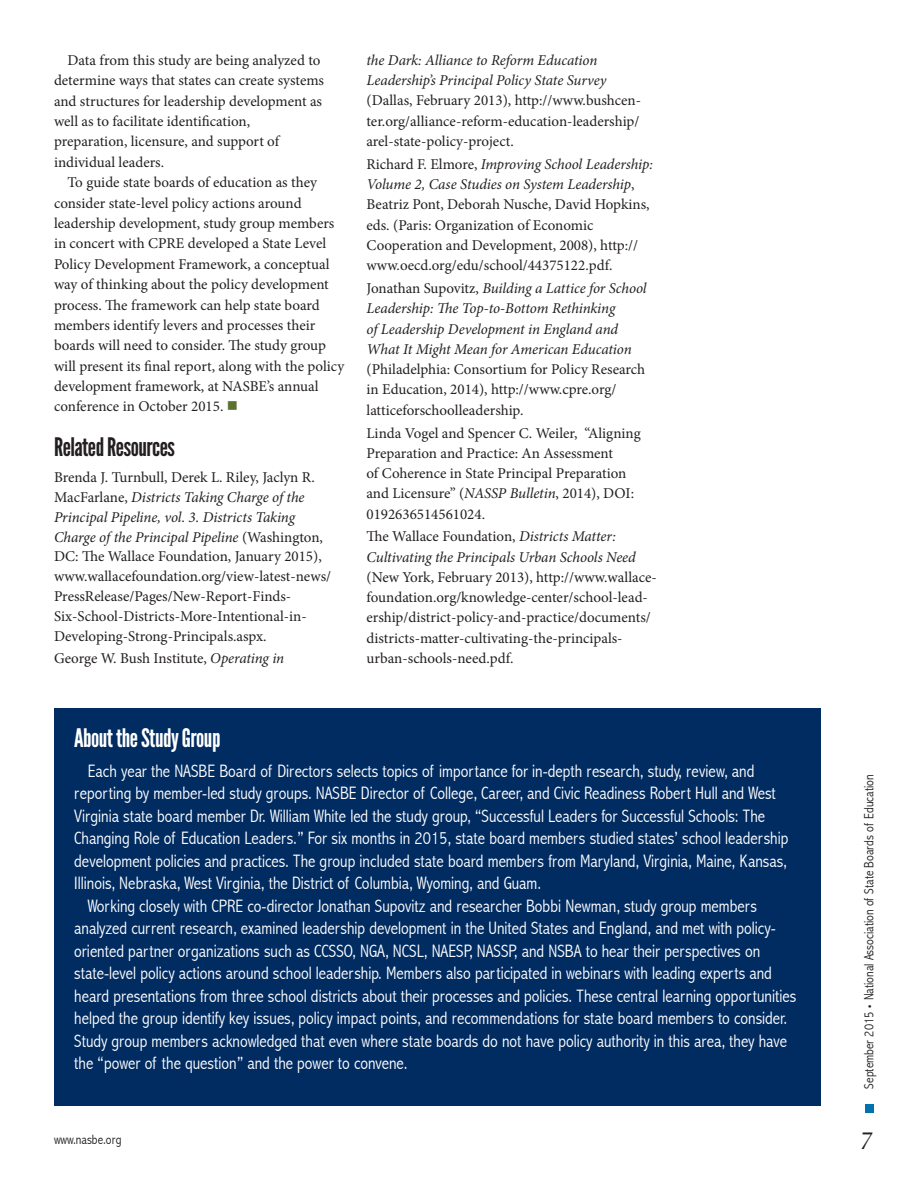
<style>
.page{position:relative;width:918px;height:1188px;background:#fff}
.page>*{position:absolute;margin:0;border:0;box-sizing:border-box;transform-origin:0 0}
.t1{font:25.5px "League Gothic";letter-spacing:-.02em;color:#fff}
.t2{font:25.5px "League Gothic";letter-spacing:-.02em;color:#231f20}
.t3{font:italic 24px "Palatino";color:#231f20}
.t4{font:300 condensed 18px "Abadi";color:#fff}
.t5{font:15px/20.2px "Minion Pro";color:#231f20}
.t6{font:italic 15px/20.2px "Minion Pro";letter-spacing:-.01em;color:#231f20}
.t7{font:300 condensed 13.5px "Abadi";color:#231f20}
.s1{color:#5a7332}
.s2{font-style:italic}
.s3{font-style:normal}
.s4{font-size:10.5px}
</style>
<div class="page">
<div style="left:865px;top:1105px;width:8px;height:8px;background:#0073ae"></div>
<div style="left:54px;top:708px;width:767px;height:398px;background:#002c62"></div>
<p class="t5" style="left:54px;top:50px;width:272px;text-indent:14px">Data from this study are being analyzed to determine ways that states can create systems and structures for leadership development as well as to facilitate identification, preparation, licensure, and support of individual leaders.</p>
<p class="t5" style="left:54px;top:172px;width:292px;text-indent:14px">To guide state boards of education as they consider state-level policy actions around leadership development, study group members in concert with CPRE developed a State Level Policy Development Framework, a conceptual way of thinking about the policy development process. The framework can help state board members identify levers and processes their boards will need to consider. The study group will present its final report, along with the policy development framework, at NASBE’s annual conference in October 2015. <span class="s1">■</span></p>
<h1 class="t2" style="left:54px;top:432px;width:123px">Related Resources</h1>
<p class="t5" style="left:54px;top:468px;width:279px;line-height:19.8px">Brenda J. Turnbull, Derek L. Riley, Jaclyn R.<br>MacFarlane, <span class="s2">Districts Taking Charge of the Principal Pipeline, vol. 3. Districts Taking Charge of the Principal Pipeline</span> (Washington, DC: The Wallace Foundation, January 2015), www.wallacefoundation.org/view-latest-news/ PressRelease/Pages/New-Report-Finds-Six-School-Districts-More-Intentional-in-Developing-Strong-Principals.aspx.</p>
<p class="t5" style="left:54px;top:648px;width:232px">George W. Bush Institute, <span class="s2">Operating in</span></p>
<p class="t6" style="left:366px;top:50px;width:242px">the Dark: Alliance to Reform Education<br>Leadership’s Principal Policy State Survey</p>
<p class="t5" style="left:366px;top:91px;width:276px;text-align:justify">(Dallas, February 2013), http://www.bushcen&shy;ter.org/alliance-reform-education-leadership/ arel-state-policy-project.</p>
<p class="t5" style="left:366px;top:154px;width:288px">Richard F. Elmore, <span class="s2">Improving School Leadership:<br>Volume 2, Case Studies on System Leadership</span>, Beatriz Pont, Deborah Nusche, David Hopkins, eds. (Paris: Organization of Economic Cooperation and Development, 2008), http:// www.oecd.org/edu/school/44375122.pdf.</p>
<p class="t6" style="left:366px;top:278px;width:282px"><span class="s3">Jonathan Supovitz,</span> Building a Lattice for School Leadership: The Top-to-Bottom Rethinking<br>of Leadership Development in England and What It Might Mean for American Education</p>
<p class="t5" style="left:366px;top:359px;width:280px">(Philadelphia: Consortium for Policy Research in Education, 2014), http://www.cpre.org/ latticeforschoolleadership.</p>
<p class="t5" style="left:366px;top:423px;width:276px">Linda Vogel and Spencer C. Weiler, “Aligning Preparation and Practice: An Assessment<br>of Coherence in State Principal Preparation and Licensure” (<span class="s2">NASSP Bulletin</span>, 2014), DOI:<br>0192636514561024.</p>
<p class="t6" style="left:366px;top:527px;width:271px"><span class="s3">The Wallace Foundation,</span> Districts Matter:<br>Cultivating the Principals Urban Schools Need</p>
<p class="t5" style="left:366px;top:567px;width:292px">(New York, February 2013), http://www.wallace&shy;foundation.org/knowledge-center/school-lead&shy;ership/district-policy-and-practice/documents/ districts-matter-cultivating-the-principals&shy;urban-schools-need.pdf.</p>
<h1 class="t1" style="left:74px;top:724px;width:148px">About the Study Group</h1>
<p class="t4" style="left:88px;top:760px;width:668px">Each year the NASBE Board of Directors selects topics of importance for in-depth research, study, review, and</p>
<p class="t4" style="left:74px;top:783px;width:703px">reporting by member-led study groups. NASBE Director of College, Career, and Civic Readiness Robert Hull and West</p>
<p class="t4" style="left:74px;top:805px;width:693px">Virginia state board member Dr. William White led the study group, “Successful Leaders for Successful Schools: The</p>
<p class="t4" style="left:74px;top:828px;width:716px">Changing Role of Education Leaders.” For six months in 2015, state board members studied states’ school leadership</p>
<p class="t4" style="left:74px;top:850px;width:714px">development policies and practices. The group included state board members from Maryland, Virginia, Maine, Kansas,</p>
<p class="t4" style="left:74px;top:873px;width:468px">Illinois, Nebraska, West Virginia, the District of Columbia, Wyoming, and Guam.</p>
<p class="t4" style="left:88px;top:895px;width:671px">Working closely with CPRE co-director Jonathan Supovitz and researcher Bobbi Newman, study group members</p>
<p class="t4" style="left:74px;top:918px;width:703px">analyzed current research, examined leadership development in the United States and England, and met with policy-</p>
<p class="t4" style="left:74px;top:940px;width:687px">oriented partner organizations such as CCSSO, NGA, NCSL, NAESP, NASSP, and NSBA to hear their perspectives on</p>
<p class="t4" style="left:74px;top:963px;width:699px">state-level policy actions around school leadership. Members also participated in webinars with leading experts and</p>
<p class="t4" style="left:74px;top:985px;width:724px">heard presentations from three school districts about their processes and policies. These central learning opportunities</p>
<p class="t4" style="left:74px;top:1008px;width:715px">helped the group identify key issues, policy impact points, and recommendations for state board members to consider.</p>
<p class="t4" style="left:74px;top:1030px;width:714px">Study group members acknowledged that even where state boards do not have policy authority in this area, they have</p>
<p class="t4" style="left:74px;top:1053px;width:335px">the “power of the question” and the power to convene.</p>
<p class="t7" style="left:861px;top:1089px;width:316px;rotate:-90deg">September 2015 <span class="s4">•</span> National Association of State Boards of Education</p>
<p class="t7" style="left:54px;top:1132px;width:69px">www.nasbe.org</p>
<h2 class="t3" style="left:861px;top:1120px;width:13px">7</h2>
</div>
